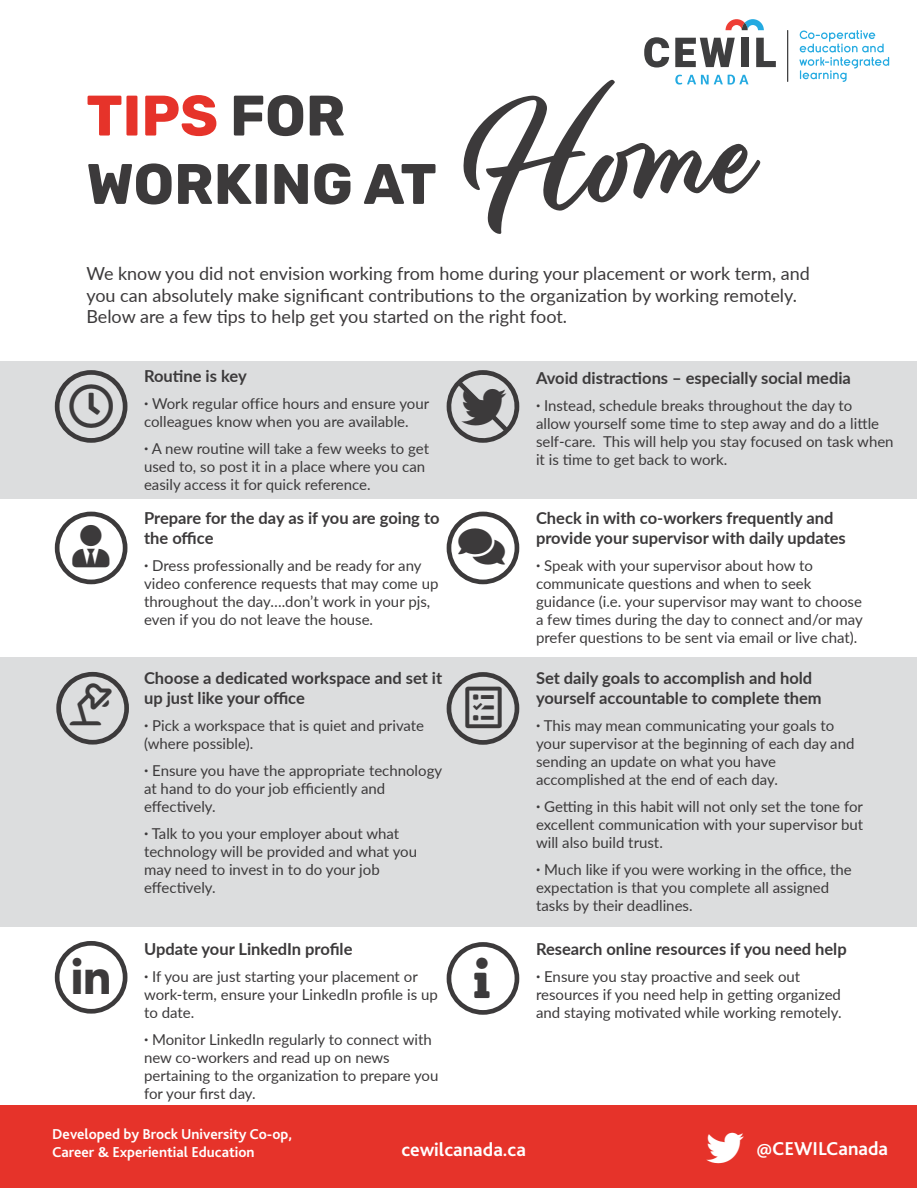
<style>
.page{position:relative;width:918px;height:1188px;background:#fff}
.page>*{position:absolute;margin:0;border:0;box-sizing:border-box;transform-origin:0 0}
.t1{font:144px "Modish";color:#3c3a3b}
.t2{font:700 57px/68.4px "Rubik";color:#3c3a3b}
.t3{font:41.55px "Font Awesome 5 Brands";color:#3c3a3b}
.t4{font:41.55px "Font Awesome 5 Pro";color:#3c3a3b}
.t5{font:41.4px "Font Awesome 5 Pro Solid";color:#3c3a3b}
.t6{font:700 19.5px "Bliss 2";color:#fff}
.t7{font:18px/21.6px "Lato";color:#3c3a3b}
.t8{font:700 16.5px/19.8px "Lato";color:#3c3a3b}
.t9{font:15px/18px "Lato";color:#3c3a3b}
.t10{font:700 15px/18px "Bliss 2";color:#fff}
.s1{color:#e6332a}
.s2{font-weight:700}
</style>
<div class="page">
<div style="left:1px;top:657px;width:916px;height:270px;background:#dcddde"></div>
<div style="left:1px;top:361px;width:916px;height:138px;background:#dcddde"></div>
<div style="left:1px;top:1105px;width:916px;height:82px;background:#e6332a"></div>
<svg style="left:644px;top:37px;width:25px;height:31px"></svg>
<svg style="left:675px;top:38px;width:60px;height:29px"></svg>
<div style="left:741px;top:38px;width:7px;height:29px;background:#3e3e3f"></div>
<svg style="left:756px;top:38px;width:20px;height:29px"></svg>
<svg style="left:726px;top:19px;width:38px;height:11px"></svg>
<svg style="left:675px;top:75px;width:74px;height:10px"></svg>
<hr style="left:787px;top:30px;width:1px;height:52px;background:#3e3e3f">
<svg style="left:799px;top:30px;width:90px;height:52px"></svg>
<p class="t2" style="left:86px;top:83px;width:352px"><span class="s1">TIPS</span> FOR<br>WORKING AT</p>
<p class="t1" style="left:457px;top:75px;width:294px;rotate:-4deg">Hom e</p>
<p class="t7" style="left:86px;top:262px;width:725px">We know you did not envision working from home during your placement or work term, and you can absolutely make significant contributions to the organization by working remotely.<br>Below are a few tips to help get you started on the right foot.</p>
<p class="t3" style="left:73px;top:957px;width:38px">●■■■</p>
<p class="t8" style="left:144px;top:366px;width:104px">Routine is key</p>
<p class="t9" style="left:144px;top:394px;width:287px"><span class="s2">·</span> Work regular office hours and ensure your colleagues know when you are available.</p>
<p class="t9" style="left:144px;top:439px;width:287px"><span class="s2">·</span> A new routine will take a few weeks to get used to, so post it in a place where you can easily access it for quick reference.</p>
<p class="t8" style="left:144px;top:507px;width:297px">Prepare for the day as if you are going to the office</p>
<p class="t9" style="left:144px;top:555px;width:296px"><span class="s2">·</span> Dress professionally and be ready for any video conference requests that may come up throughout the day….don’t work in your pjs, even if you do not leave the house.</p>
<p class="t5" style="left:458px;top:525px;width:48px">□■▼▲</p>
<p class="t8" style="left:144px;top:668px;width:300px">Choose a dedicated workspace and set it up just like your office</p>
<p class="t9" style="left:144px;top:716px;width:282px"><span class="s2">·</span> Pick a workspace that is quiet and private (where possible).</p>
<p class="t9" style="left:144px;top:761px;width:300px"><span class="s2">·</span> Ensure you have the appropriate technology at hand to do your job efficiently and effectively.</p>
<p class="t9" style="left:144px;top:824px;width:275px"><span class="s2">·</span> Talk to you your employer about what technology will be provided and what you may need to invest in to do your job effectively.</p>
<p class="t4" style="left:466px;top:686px;width:38px">●●□▼</p>
<p class="t8" style="left:144px;top:938px;width:210px">Update your LinkedIn profile</p>
<p class="t9" style="left:144px;top:967px;width:295px"><span class="s2">·</span> If you are just starting your placement or work-term, ensure your LinkedIn profile is up to date.</p>
<p class="t9" style="left:144px;top:1030px;width:296px"><span class="s2">·</span> Monitor LinkedIn regularly to connect with new co-workers and read up on news pertaining to the organization to prepare you for your first day.</p>
<p class="t8" style="left:536px;top:368px;width:316px">Avoid distractions – especially social media</p>
<p class="t9" style="left:536px;top:396px;width:359px"><span class="s2">·</span> Instead, schedule breaks throughout the day to<br>allow yourself some time to step away and do a little self-care. This will help you stay focused on task when it is time to get back to work.</p>
<p class="t8" style="left:536px;top:507px;width:311px">Check in with co-workers frequently and provide your supervisor with daily updates</p>
<p class="t9" style="left:536px;top:555px;width:328px"><span class="s2">·</span> Speak with your supervisor about how to communicate questions and when to seek guidance (i.e. your supervisor may want to choose a few times during the day to connect and/or may prefer questions to be sent via email or live chat).</p>
<p class="t8" style="left:536px;top:667px;width:287px">Set daily goals to accomplish and hold yourself accountable to complete them</p>
<p class="t9" style="left:536px;top:716px;width:320px"><span class="s2">·</span> This may mean communicating your goals to your supervisor at the beginning of each day and sending an update on what you have accomplished at the end of each day.</p>
<p class="t9" style="left:536px;top:797px;width:329px;text-align:justify"><span class="s2">·</span> Getting in this habit will not only set the tone for excellent communication with your supervisor but will also build trust.</p>
<p class="t9" style="left:536px;top:860px;width:317px"><span class="s2">·</span> Much like if you were working in the office, the expectation is that you complete all assigned tasks by their deadlines.</p>
<p class="t8" style="left:536px;top:938px;width:312px">Research online resources if you need help</p>
<p class="t9" style="left:536px;top:967px;width:307px"><span class="s2">·</span> Ensure you stay proactive and seek out resources if you need help in getting organized and staying motivated while working remotely.</p>
<p class="t10" style="left:52px;top:1125px;width:241px">Developed by Brock University Co-op,<br>Career &amp; Experiential Education</p>
<p class="t6" style="left:401px;top:1137px;width:126px">cewilcanada.ca</p>
<p class="t6" style="left:757px;top:1136px;width:133px">@CEWILCanada</p>
</div>
